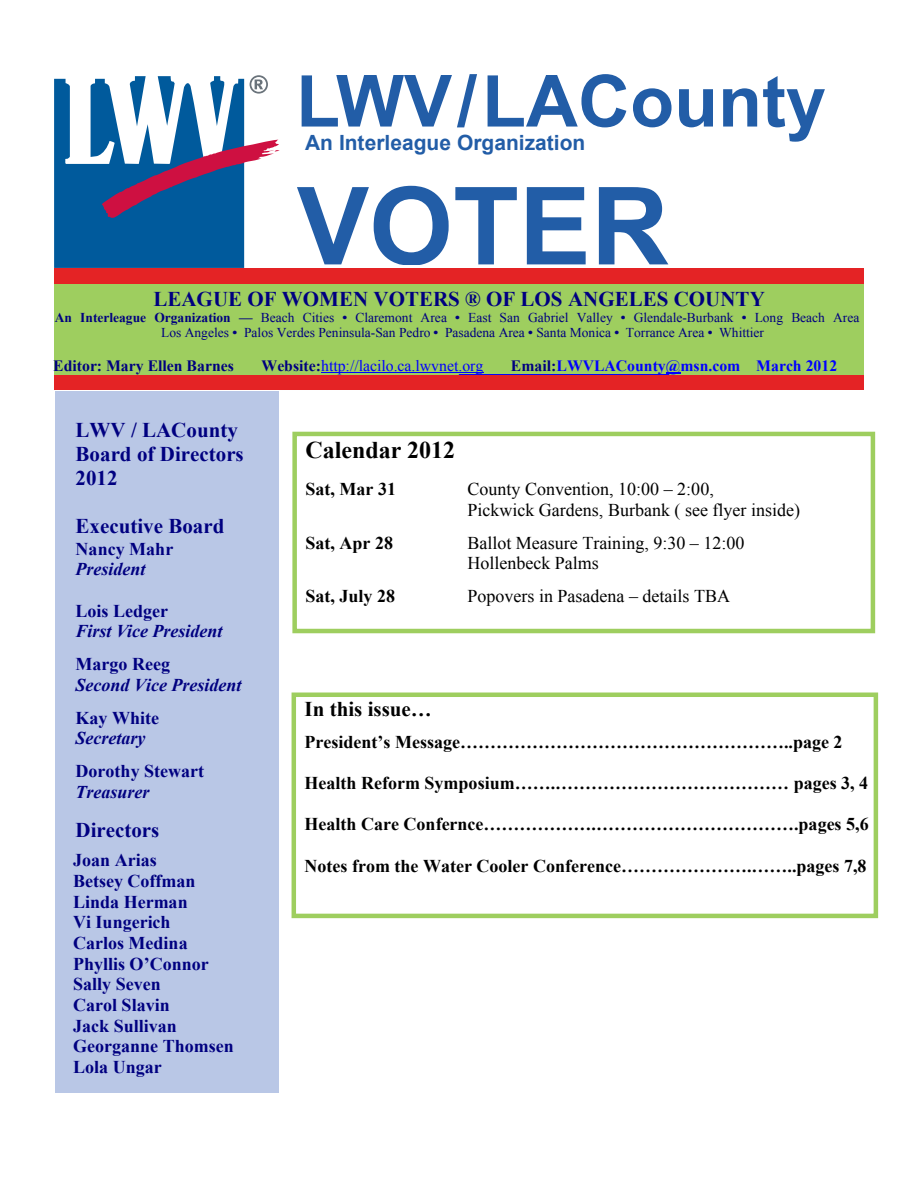
<style>
.page{position:relative;width:918px;height:1188px;background:#fff}
.page>*{position:absolute;margin:0;border:0;box-sizing:border-box;transform-origin:0 0}
.t1{font:700 108px "Arial";color:#225da7}
.t2{font:700 72px "Arial";color:#225da7}
.t3{font:700 24px "Times New Roman";color:#000}
.t4{font:700 21px/24.2px "Times New Roman";color:#000080}
.t5{font:700 21px "Arial";color:#225da7}
.t6{font:700 21px "Times New Roman";color:#000}
.t7{font:700 18px "Times New Roman";color:#000}
.t8{font:700 18px/20.7px "Times New Roman";color:#000080}
.t9{font:18px/20.7px "Times New Roman";color:#000}
.t10{font:italic 700 18px "Times New Roman";color:#000080}
.t11{font:15.75px "Times New Roman";color:#00f}
.t12{font:700 15.75px "Times New Roman";color:#00f}
.t13{font:700 15.75px "Times New Roman";color:#000080}
.t14{font:13.5px/15.6px "Times New Roman";color:#000080}
.s1{font-weight:700}
.s2{font-weight:700;color:#000080}
.s3{color:#000080}
</style>
<div class="page">
<div style="left:54px;top:269px;width:810px;height:15px;background:#e42325"></div>
<div style="left:54px;top:285px;width:810px;height:91px;background:#9ece5f"></div>
<hr style="left:321px;top:372px;width:162px;height:1px;background:#00f">
<svg style="left:666px;top:372px;width:15px;height:2px"></svg>
<hr style="left:459px;top:374px;width:210px;height:2px;background:#00f">
<div style="left:54px;top:375px;width:810px;height:15px;background:#e42325"></div>
<div style="left:55px;top:391px;width:224px;height:702px;background:#b9c7e6"></div>
<svg style="left:54px;top:75px;width:226px;height:193px"></svg>
<div style="left:292px;top:432px;width:583px;height:201px;border:4px solid #9ece5f"></div>
<div style="left:292px;top:693px;width:586px;height:225px;border:4px solid #9ece5f"></div>
<h2 class="t2" style="left:296px;top:74px;width:531px">LWV/LACounty</h2>
<p class="t5" style="left:305px;top:135px;width:282px">An Interleague Organization</p>
<h1 class="t1" style="left:297px;top:186px;width:373px">VOTER</h1>
<p class="t4" style="left:153px;top:289px;width:613px">LEAGUE OF WOMEN VOTERS ® OF LOS ANGELES COUNTY</p>
<p class="t14" style="left:161px;top:311px;width:700px;text-indent:-106px"><span class="s1">An Interleague Organization —</span> Beach Cities <span class="s1">•</span> Claremont Area <span class="s1">•</span> East San Gabriel Valley <span class="s1">•</span> Glendale-Burbank <span class="s1">•</span> Long Beach Area<br>Los Angeles <span class="s1">•</span> Palos Verdes Peninsula-San Pedro <span class="s1">•</span> Pasadena Area <span class="s1">•</span> Santa Monica <span class="s1">•</span> Torrance Area <span class="s1">•</span> Whittier</p>
<p class="t13" style="left:53px;top:360px;width:182px">Editor: Mary Ellen Barnes</p>
<p class="t11" style="left:262px;top:360px;width:223px"><span class="s2">Website:</span>http://lacilo.ca.lwvnet.org</p>
<p class="t12" style="left:511px;top:360px;width:328px"><span class="s3">Email:</span>LWVLACounty@msn.com March 2012</p>
<p class="t4" style="left:76px;top:420px;width:170px">LWV / LACounty<br>Board of Directors<br>2012</p>
<p class="t4" style="left:76px;top:516px;width:150px">Executive Board</p>
<p class="t8" style="left:76px;top:540px;width:99px">Nancy Mahr</p>
<p class="t10" style="left:76px;top:563px;width:72px">President</p>
<p class="t8" style="left:76px;top:602px;width:94px">Lois Ledger</p>
<p class="t10" style="left:76px;top:625px;width:149px">First Vice President</p>
<p class="t8" style="left:76px;top:656px;width:96px">Margo Reeg</p>
<p class="t10" style="left:76px;top:679px;width:168px">Second Vice President</p>
<p class="t8" style="left:76px;top:709px;width:85px">Kay White</p>
<p class="t10" style="left:76px;top:732px;width:72px">Secretary</p>
<p class="t8" style="left:76px;top:763px;width:130px">Dorothy Stewart</p>
<p class="t10" style="left:76px;top:786px;width:76px">Treasurer</p>
<p class="t4" style="left:76px;top:820px;width:85px">Directors</p>
<p class="t8" style="left:73px;top:852px;width:162px">Joan Arias<br>Betsey Coffman<br>Linda Herman<br>Vi Iungerich<br>Carlos Medina<br>Phyllis O’Connor<br>Sally Seven<br>Carol Slavin<br>Jack Sullivan<br>Georganne Thomsen<br>Lola Ungar</p>
<h3 class="t3" style="left:305px;top:442px;width:151px">Calendar 2012</h3>
<p class="t7" style="left:305px;top:483px;width:92px">Sat, Mar 31</p>
<p class="t9" style="left:467px;top:481px;width:334px">County Convention, 10:00 – 2:00,<br>Pickwick Gardens, Burbank ( see flyer inside)</p>
<p class="t7" style="left:305px;top:536px;width:89px">Sat, Apr 28</p>
<p class="t9" style="left:467px;top:534px;width:279px">Ballot Measure Training, 9:30 – 12:00<br>Hollenbeck Palms</p>
<p class="t7" style="left:305px;top:590px;width:91px">Sat, July 28</p>
<p class="t9" style="left:467px;top:587px;width:264px">Popovers in Pasadena – details TBA</p>
<p class="t6" style="left:305px;top:702px;width:129px">In this issue…</p>
<p class="t7" style="left:305px;top:735px;width:540px">President’s Message………………………………………………..page 2</p>
<p class="t7" style="left:305px;top:777px;width:565px">Health Reform Symposium…….………………………………… pages 3, 4</p>
<p class="t7" style="left:305px;top:818px;width:566px">Health Care Confernce……………….…………………………….pages 5,6</p>
<p class="t7" style="left:305px;top:860px;width:564px">Notes from the Water Cooler Conference………………….……..pages 7,8</p>
</div>
